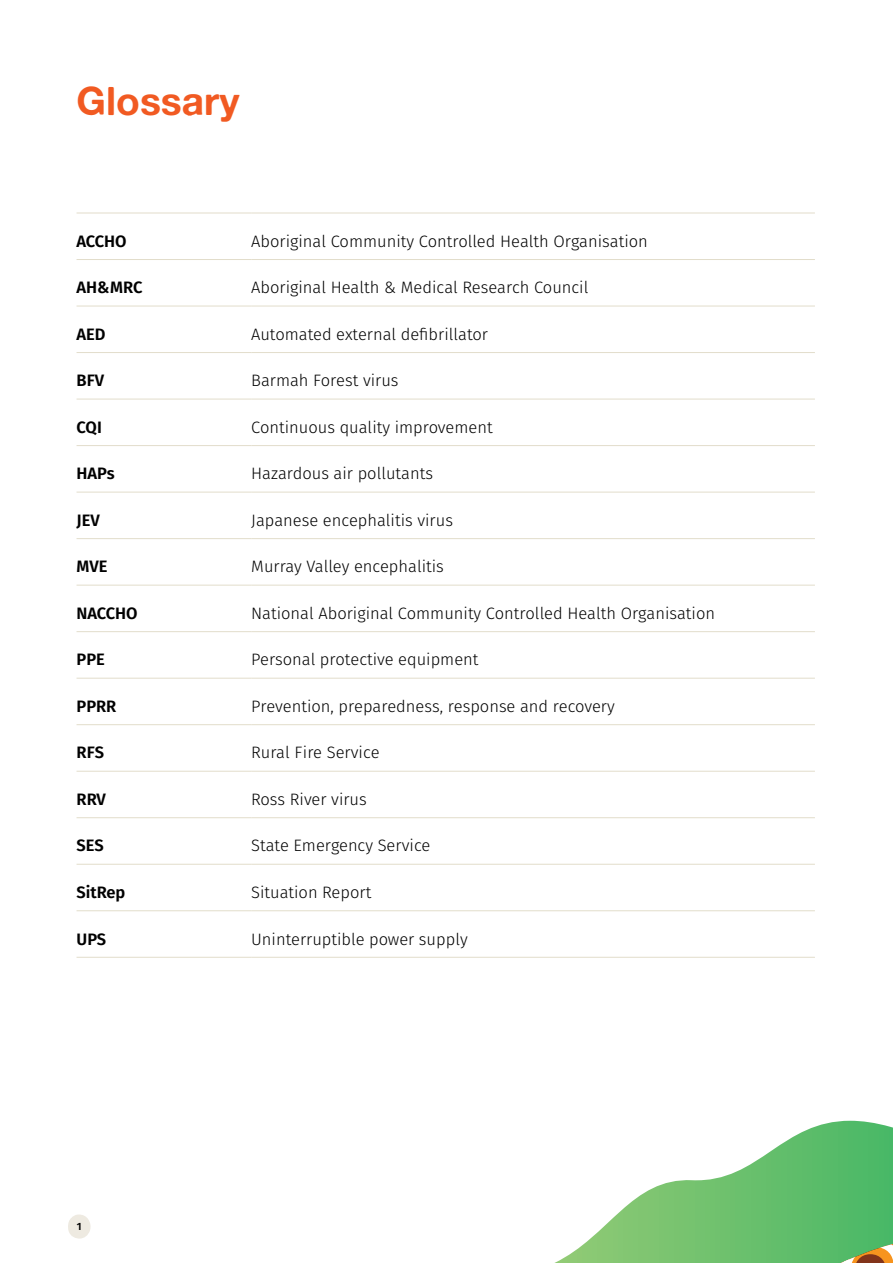
<style>
.page{position:relative;width:893px;height:1263px;background:#fff}
.page>*{position:absolute;margin:0;border:0;box-sizing:border-box;transform-origin:0 0}
.Page_heading{font:39px "Alte Haas Grotesk Bold";color:#f15a22}
.Body_copy{font:300 16.5px "Fira Sans";color:#000}
.Body_copy-2{font:600 16.5px "Fira Sans";color:#000}
.t1{font:600 10.5px "Fira Sans";color:#000}
</style>
<div class="page">
<hr style="left:892px;top:0;width:1px;height:1187px;background:#faf9f6">
<svg style="left:68px;top:1214px;width:23px;height:25px"></svg>
<hr style="left:77px;top:213px;width:174px;height:1px;background:#e2ddcb">
<hr style="left:251px;top:213px;width:564px;height:1px;background:#e2ddcb">
<hr style="left:77px;top:259px;width:174px;height:1px;background:#e2ddcb">
<hr style="left:251px;top:259px;width:564px;height:1px;background:#e2ddcb">
<hr style="left:77px;top:306px;width:174px;height:1px;background:#e2ddcb">
<hr style="left:251px;top:306px;width:564px;height:1px;background:#e2ddcb">
<hr style="left:77px;top:352px;width:174px;height:1px;background:#e2ddcb">
<hr style="left:251px;top:352px;width:564px;height:1px;background:#e2ddcb">
<hr style="left:77px;top:399px;width:174px;height:1px;background:#e2ddcb">
<hr style="left:251px;top:399px;width:564px;height:1px;background:#e2ddcb">
<hr style="left:77px;top:445px;width:174px;height:1px;background:#e2ddcb">
<hr style="left:251px;top:445px;width:564px;height:1px;background:#e2ddcb">
<hr style="left:77px;top:492px;width:174px;height:1px;background:#e2ddcb">
<hr style="left:251px;top:492px;width:564px;height:1px;background:#e2ddcb">
<hr style="left:77px;top:538px;width:174px;height:1px;background:#e2ddcb">
<hr style="left:251px;top:538px;width:564px;height:1px;background:#e2ddcb">
<hr style="left:77px;top:585px;width:174px;height:1px;background:#e2ddcb">
<hr style="left:251px;top:585px;width:564px;height:1px;background:#e2ddcb">
<hr style="left:77px;top:631px;width:174px;height:1px;background:#e2ddcb">
<hr style="left:251px;top:631px;width:564px;height:1px;background:#e2ddcb">
<hr style="left:77px;top:678px;width:174px;height:1px;background:#e2ddcb">
<hr style="left:251px;top:678px;width:564px;height:1px;background:#e2ddcb">
<hr style="left:77px;top:724px;width:174px;height:1px;background:#e2ddcb">
<hr style="left:251px;top:724px;width:564px;height:1px;background:#e2ddcb">
<hr style="left:77px;top:771px;width:174px;height:1px;background:#e2ddcb">
<hr style="left:251px;top:771px;width:564px;height:1px;background:#e2ddcb">
<hr style="left:77px;top:817px;width:174px;height:1px;background:#e2ddcb">
<hr style="left:251px;top:817px;width:564px;height:1px;background:#e2ddcb">
<hr style="left:77px;top:864px;width:174px;height:1px;background:#e2ddcb">
<hr style="left:251px;top:864px;width:564px;height:1px;background:#e2ddcb">
<hr style="left:77px;top:910px;width:174px;height:1px;background:#e2ddcb">
<hr style="left:251px;top:910px;width:564px;height:1px;background:#e2ddcb">
<hr style="left:77px;top:957px;width:174px;height:1px;background:#e2ddcb">
<hr style="left:251px;top:957px;width:564px;height:1px;background:#e2ddcb">
<svg style="left:554px;top:1121px;width:339px;height:142px"></svg>
<svg style="left:840px;top:1244px;width:53px;height:19px"></svg>
<p class="Page_heading" style="left:77px;top:77px;width:165px">Glossary</p>
<p class="Body_copy-2" style="left:77px;top:229px;width:52px">ACCHO</p>
<p class="Body_copy" style="left:251px;top:229px;width:398px">Aboriginal Community Controlled Health Organisation</p>
<p class="Body_copy-2" style="left:77px;top:276px;width:68px">AH&amp;MRC</p>
<p class="Body_copy" style="left:251px;top:276px;width:339px">Aboriginal Health &amp; Medical Research Council</p>
<p class="Body_copy-2" style="left:77px;top:322px;width:31px">AED</p>
<p class="Body_copy" style="left:251px;top:322px;width:238px">Automated external defibrillator</p>
<p class="Body_copy-2" style="left:77px;top:369px;width:29px">BFV</p>
<p class="Body_copy" style="left:251px;top:369px;width:149px">Barmah Forest virus</p>
<p class="Body_copy-2" style="left:77px;top:415px;width:27px">CQI</p>
<p class="Body_copy" style="left:251px;top:415px;width:243px">Continuous quality improvement</p>
<p class="Body_copy-2" style="left:77px;top:462px;width:40px">HAPs</p>
<p class="Body_copy" style="left:251px;top:462px;width:183px">Hazardous air pollutants</p>
<p class="Body_copy-2" style="left:77px;top:508px;width:25px">JEV</p>
<p class="Body_copy" style="left:251px;top:508px;width:203px">Japanese encephalitis virus</p>
<p class="Body_copy-2" style="left:77px;top:555px;width:33px">MVE</p>
<p class="Body_copy" style="left:251px;top:555px;width:194px">Murray Valley encephalitis</p>
<p class="Body_copy-2" style="left:77px;top:601px;width:63px">NACCHO</p>
<p class="Body_copy" style="left:251px;top:601px;width:465px">National Aboriginal Community Controlled Health Organisation</p>
<p class="Body_copy-2" style="left:77px;top:648px;width:30px">PPE</p>
<p class="Body_copy" style="left:251px;top:648px;width:229px">Personal protective equipment</p>
<p class="Body_copy-2" style="left:77px;top:695px;width:41px">PPRR</p>
<p class="Body_copy" style="left:251px;top:695px;width:365px">Prevention, preparedness, response and recovery</p>
<p class="Body_copy-2" style="left:77px;top:741px;width:29px">RFS</p>
<p class="Body_copy" style="left:251px;top:741px;width:130px">Rural Fire Service</p>
<p class="Body_copy-2" style="left:77px;top:788px;width:31px">RRV</p>
<p class="Body_copy" style="left:251px;top:788px;width:117px">Ross River virus</p>
<p class="Body_copy-2" style="left:77px;top:834px;width:29px">SES</p>
<p class="Body_copy" style="left:251px;top:834px;width:181px">State Emergency Service</p>
<p class="Body_copy-2" style="left:77px;top:881px;width:50px">SitRep</p>
<p class="Body_copy" style="left:251px;top:881px;width:122px">Situation Report</p>
<p class="Body_copy-2" style="left:77px;top:927px;width:31px">UPS</p>
<p class="Body_copy" style="left:251px;top:927px;width:218px">Uninterruptible power supply</p>
<p class="t1" style="left:77px;top:1218px;width:6px">1</p>
</div>
